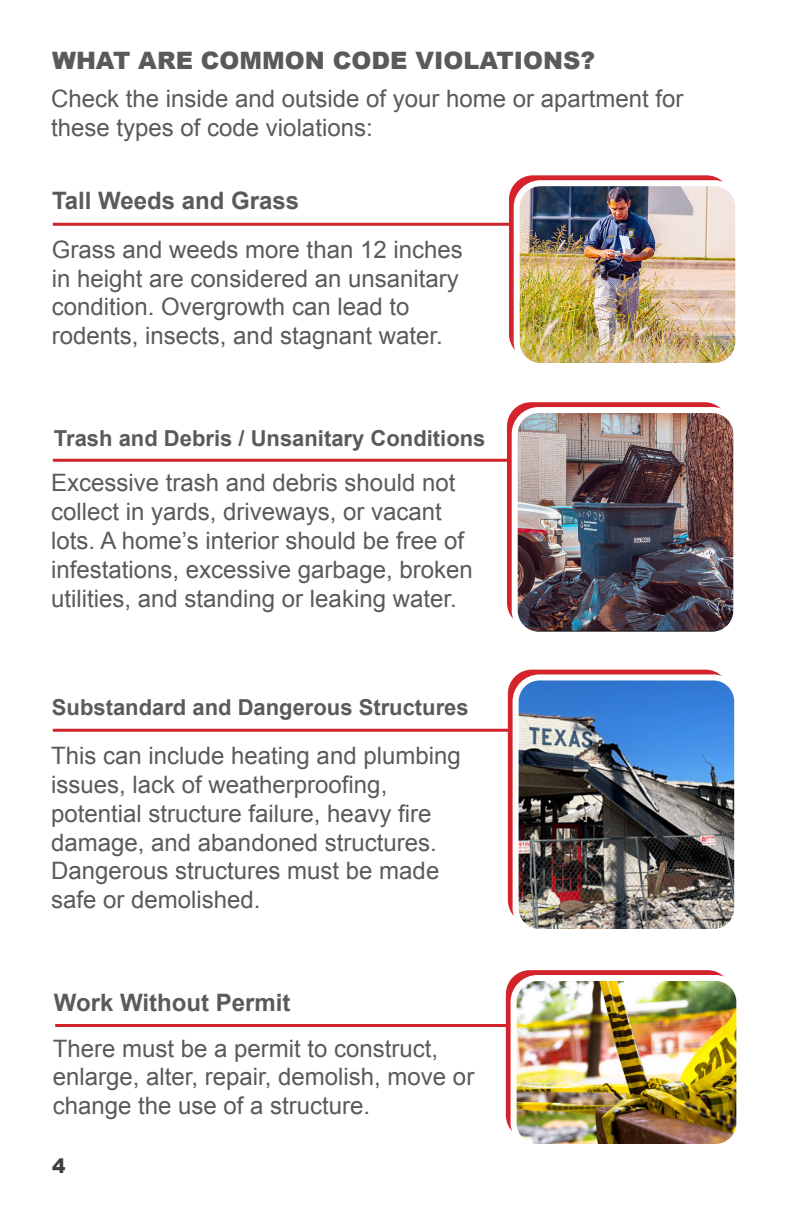
<style>
.page{position:relative;width:792px;height:1224px;background:#fff}
.page>*{position:absolute;margin:0;border:0;box-sizing:border-box;transform-origin:0 0}
.t1{font:24px/28.8px "Arial";color:#585a5c}
.t2{font:700 24px "Arial";color:#585a5c}
.t3{font:900 24px "Arial";color:#585a5c}
.t4{font:700 22px "Arial";color:#585a5c}
.t5{font:900 20px "Arial";color:#3e3e3f}
</style>
<div class="page">
<hr style="left:53px;top:223px;width:610px;height:3px;background:#d1232a">
<hr style="left:53px;top:459px;width:610px;height:3px;background:#d1232a">
<hr style="left:53px;top:729px;width:610px;height:3px;background:#d1232a">
<hr style="left:55px;top:1024px;width:611px;height:3px;background:#d1232a">
<div style="left:509px;top:175px;width:222px;height:183px;background:#d5232b;border-radius:24px"></div>
<div style="left:507px;top:402px;width:222px;height:225px;background:#d5232b;border-radius:24px"></div>
<div style="left:508px;top:670px;width:221px;height:254px;background:#d5232b;border-radius:24px"></div>
<div style="left:506px;top:970px;width:226px;height:169px;background:#d5232b;border-radius:24px"></div>
<img style="left:521px;top:187px;width:213px;height:175px">
<div style="left:514px;top:180px;width:227px;height:189px;border:6px solid #fff;border-radius:24px"></div>
<img style="left:519px;top:414px;width:213px;height:217px">
<div style="left:512px;top:407px;width:227px;height:231px;border:6px solid #fff;border-radius:24px"></div>
<img style="left:520px;top:681px;width:213px;height:247px">
<div style="left:513px;top:674px;width:227px;height:261px;border:6px solid #fff;border-radius:24px"></div>
<img style="left:518px;top:982px;width:217px;height:161px">
<div style="left:511px;top:975px;width:231px;height:175px;border:6px solid #fff;border-radius:24px"></div>
<p class="t3" style="left:52px;top:43px;width:545px">WHAT ARE COMMON CODE VIOLATIONS?</p>
<p class="t1" style="left:51px;top:85px;width:634px">Check the inside and outside of your home or apartment for these types of code violations:</p>
<p class="t2" style="left:52px;top:185px;width:249px">Tall Weeds and Grass</p>
<p class="t1" style="left:52px;top:235px;width:412px">Grass and weeds more than 12 inches in height are considered an unsanitary condition. Overgrowth can lead to rodents, insects, and stagnant water.</p>
<p class="t4" style="left:54px;top:423px;width:433px">Trash and Debris / Unsanitary Conditions</p>
<p class="t1" style="left:51px;top:469px;width:423px">Excessive trash and debris should not collect in yards, driveways, or vacant lots. A home’s interior should be free of infestations, excessive garbage, broken utilities, and standing or leaking water.</p>
<p class="t4" style="left:52px;top:693px;width:418px">Substandard and Dangerous Structures</p>
<p class="t1" style="left:51px;top:742px;width:411px">This can include heating and plumbing issues, lack of weatherproofing, potential structure failure, heavy fire damage, and abandoned structures.<br>Dangerous structures must be made safe or demolished.</p>
<p class="t2" style="left:54px;top:987px;width:238px">Work Without Permit</p>
<p class="t1" style="left:53px;top:1034px;width:423px">There must be a permit to construct, enlarge, alter, repair, demolish, move or change the use of a structure.</p>
<p class="t5" style="left:52px;top:1151px;width:15px">4</p>
</div>
